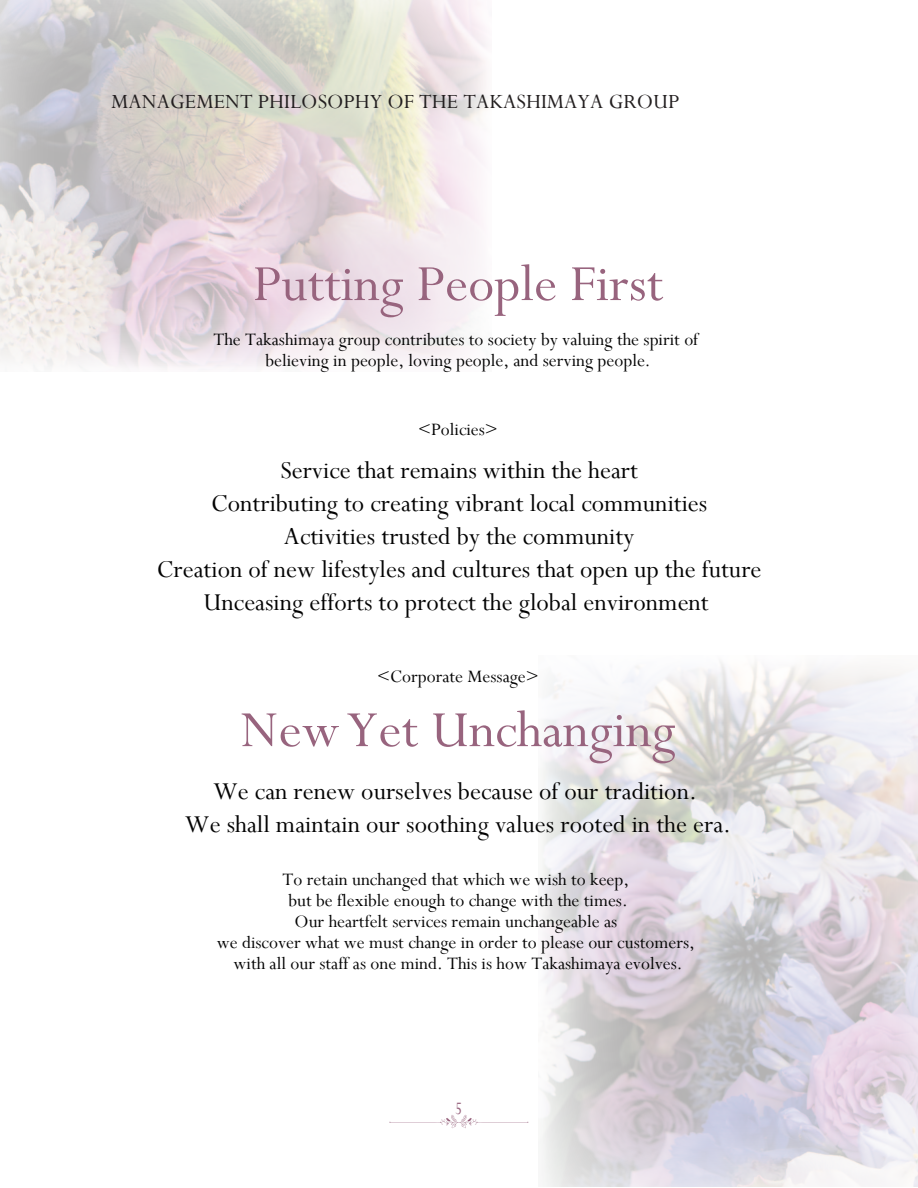
<style>
.page{position:relative;width:918px;height:1188px;background:#fff}
.page>*{position:absolute;margin:0;border:0;box-sizing:border-box;transform-origin:0 0}
.t1{font:57px "Perpetua";color:#98647e}
.t2{font:27px/33px "Perpetua";color:#030303;text-align:center}
.t3{font:22.5px "Perpetua";color:#231f20}
.t4{font:19.5px/21px "Perpetua";color:#030303;text-align:center}
.t5{font:19.5px "Perpetua";color:#98647e;scale:.8 1}
</style>
<div class="page">
<img style="left:0;top:0;width:488px;height:369px">
<img style="left:542px;top:662px;width:376px;height:525px">
<svg style="left:389px;top:1115px;width:139px;height:13px"></svg>
<p class="t3" style="left:111px;top:87px;width:570px">MANAGEMENT PHILOSOPHY OF THE TAKASHIMAYA GROUP</p>
<h1 class="t1" style="left:253px;top:248px;width:412px">Putting People First</h1>
<p class="t4" style="left:213px;top:329px;width:486px">The Takashimaya group contributes to society by valuing the spirit of believing in people, loving people, and serving people.</p>
<p class="t4" style="left:418px;top:419px;width:81px">&lt;Policies&gt;</p>
<p class="t2" style="left:157px;top:453px;width:606px">Service that remains within the heart<br>Contributing to creating vibrant local communities<br>Activities trusted by the community<br>Creation of new lifestyles and cultures that open up the future Unceasing efforts to protect the global environment</p>
<p class="t4" style="left:377px;top:665px;width:163px">&lt;Corporate Message&gt;</p>
<h1 class="t1" style="left:241px;top:694px;width:437px">NewYet Unchanging</h1>
<h2 class="t2" style="left:185px;top:774px;width:548px">We can renew ourselves because of our tradition.<br>We shall maintain our soothing values rooted in the era.</h2>
<p class="t4" style="left:217px;top:869px;width:480px">To retain unchanged that which we wish to keep,<br>but be flexible enough to change with the times.<br>Our heartfelt services remain unchangeable as<br>we discover what we must change in order to please our customers, with all our staff as one mind. This is how Takashimaya evolves.</p>
<p class="t5" style="left:455px;top:1096px;width:10px">5</p>
</div>
